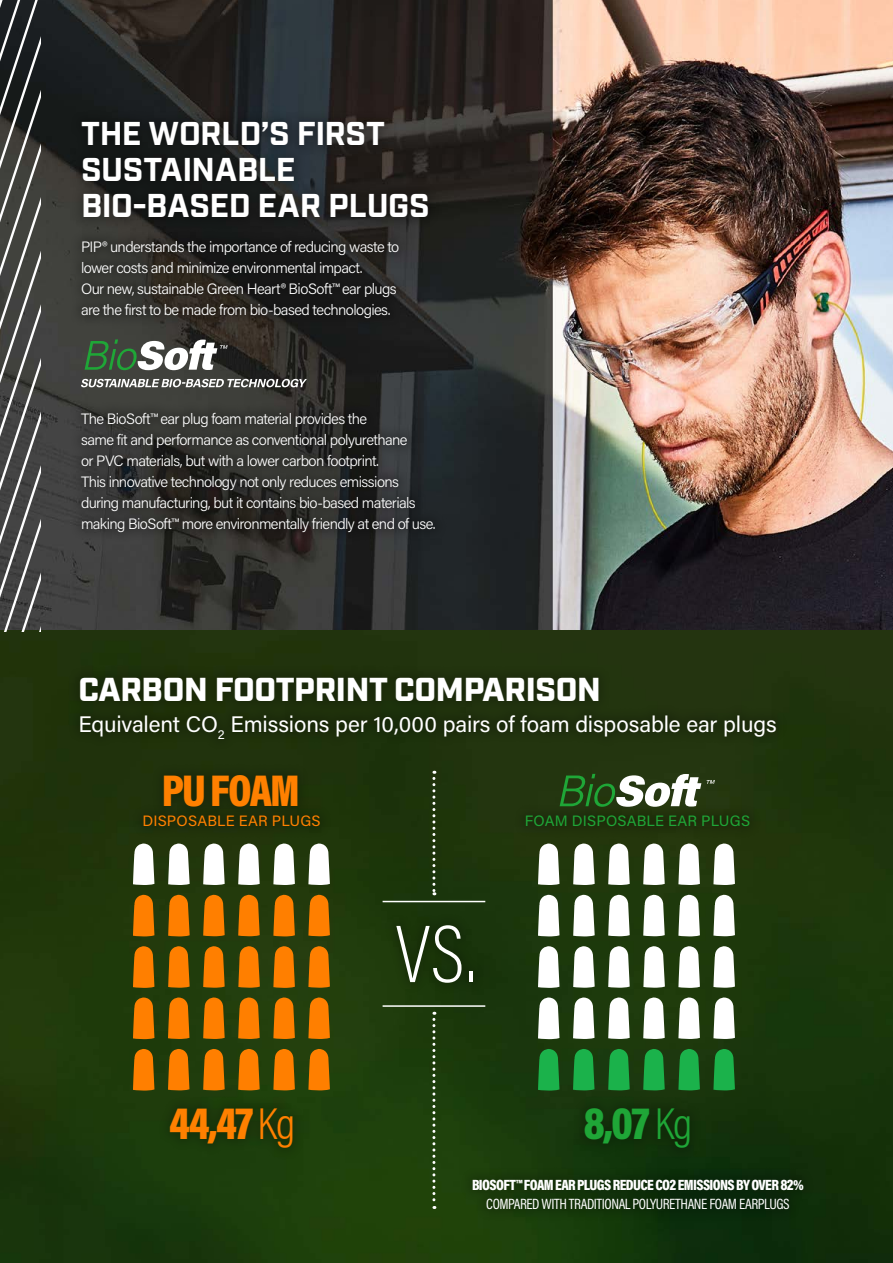
<style>
.page{position:relative;width:893px;height:1263px;background:#fff}
.page>*{position:absolute;margin:0;border:0;box-sizing:border-box;transform-origin:0 0}
.t1{font:200 82.5px "Acumin Pro Cond";color:#fff}
.t2{font:900 45px "Acumin Pro Cond";letter-spacing:-.04em;color:#ff8000}
.t3{font:900 45px "Acumin Pro Cond";color:#1fa637}
.t4{font:700 33px/36px "Industry";letter-spacing:-.01em;color:#fff}
.t5{font:900 33px "Industry";letter-spacing:-.01em;color:#fff}
.t6{font:22.5px "Acumin Pro";letter-spacing:-.005em;color:#fff}
.t7{font:300 15px/21px "Acumin Pro";letter-spacing:-.04em;color:#fff}
.t8{font:900 15px "Acumin Pro Cond";letter-spacing:-.04em;color:#fff}
.t9{font:15px "Acumin Pro Cond";letter-spacing:-.03em;color:#fff}
.t10{font:15px "Acumin Pro";letter-spacing:.01em;color:#1fa637}
.t11{font:15px "Acumin Pro";letter-spacing:.01em;color:#ff8000}
.s1{font-weight:300}
</style>
<div class="page">
<img style="left:0;top:0;width:893px;height:1263px">
<svg style="left:308px;top:843px;width:22px;height:42px"></svg>
<svg style="left:273px;top:843px;width:22px;height:42px"></svg>
<svg style="left:238px;top:843px;width:22px;height:42px"></svg>
<svg style="left:203px;top:843px;width:22px;height:42px"></svg>
<svg style="left:168px;top:843px;width:22px;height:42px"></svg>
<svg style="left:133px;top:843px;width:21px;height:42px"></svg>
<svg style="left:308px;top:895px;width:22px;height:41px"></svg>
<svg style="left:273px;top:895px;width:22px;height:41px"></svg>
<svg style="left:238px;top:895px;width:22px;height:41px"></svg>
<svg style="left:203px;top:895px;width:22px;height:41px"></svg>
<svg style="left:168px;top:895px;width:22px;height:41px"></svg>
<svg style="left:133px;top:895px;width:21px;height:41px"></svg>
<svg style="left:308px;top:946px;width:22px;height:42px"></svg>
<svg style="left:273px;top:946px;width:22px;height:42px"></svg>
<svg style="left:238px;top:946px;width:22px;height:42px"></svg>
<svg style="left:203px;top:946px;width:22px;height:42px"></svg>
<svg style="left:168px;top:946px;width:22px;height:42px"></svg>
<svg style="left:133px;top:946px;width:21px;height:42px"></svg>
<svg style="left:308px;top:997px;width:22px;height:42px"></svg>
<svg style="left:273px;top:997px;width:22px;height:42px"></svg>
<svg style="left:238px;top:997px;width:22px;height:42px"></svg>
<svg style="left:203px;top:997px;width:22px;height:42px"></svg>
<svg style="left:168px;top:997px;width:21px;height:42px"></svg>
<svg style="left:133px;top:997px;width:21px;height:42px"></svg>
<svg style="left:308px;top:1049px;width:22px;height:41px"></svg>
<svg style="left:273px;top:1049px;width:22px;height:41px"></svg>
<svg style="left:238px;top:1049px;width:22px;height:41px"></svg>
<svg style="left:203px;top:1049px;width:22px;height:41px"></svg>
<svg style="left:168px;top:1049px;width:21px;height:41px"></svg>
<svg style="left:133px;top:1049px;width:21px;height:41px"></svg>
<svg style="left:713px;top:843px;width:22px;height:42px"></svg>
<svg style="left:678px;top:843px;width:22px;height:42px"></svg>
<svg style="left:643px;top:843px;width:22px;height:42px"></svg>
<svg style="left:608px;top:843px;width:22px;height:42px"></svg>
<svg style="left:573px;top:843px;width:22px;height:42px"></svg>
<svg style="left:538px;top:843px;width:21px;height:42px"></svg>
<svg style="left:713px;top:895px;width:22px;height:41px"></svg>
<svg style="left:678px;top:895px;width:22px;height:41px"></svg>
<svg style="left:643px;top:895px;width:22px;height:41px"></svg>
<svg style="left:608px;top:895px;width:22px;height:41px"></svg>
<svg style="left:573px;top:895px;width:22px;height:41px"></svg>
<svg style="left:538px;top:895px;width:21px;height:41px"></svg>
<svg style="left:713px;top:946px;width:22px;height:42px"></svg>
<svg style="left:678px;top:946px;width:22px;height:42px"></svg>
<svg style="left:643px;top:946px;width:22px;height:42px"></svg>
<svg style="left:608px;top:946px;width:22px;height:42px"></svg>
<svg style="left:573px;top:946px;width:22px;height:42px"></svg>
<svg style="left:538px;top:946px;width:21px;height:42px"></svg>
<svg style="left:713px;top:997px;width:22px;height:42px"></svg>
<svg style="left:678px;top:997px;width:22px;height:42px"></svg>
<svg style="left:643px;top:997px;width:22px;height:42px"></svg>
<svg style="left:608px;top:997px;width:22px;height:42px"></svg>
<svg style="left:573px;top:997px;width:21px;height:42px"></svg>
<svg style="left:538px;top:997px;width:21px;height:42px"></svg>
<svg style="left:713px;top:1049px;width:22px;height:41px"></svg>
<svg style="left:678px;top:1049px;width:22px;height:41px"></svg>
<svg style="left:643px;top:1049px;width:22px;height:41px"></svg>
<svg style="left:608px;top:1049px;width:22px;height:41px"></svg>
<svg style="left:573px;top:1049px;width:21px;height:41px"></svg>
<svg style="left:538px;top:1049px;width:21px;height:41px"></svg>
<svg style="left:432px;top:771px;width:3px;height:124px"></svg>
<svg style="left:432px;top:1012px;width:3px;height:197px"></svg>
<hr style="left:383px;top:901px;width:102px;height:1px;background:#fff">
<hr style="left:383px;top:1005px;width:102px;height:2px;background:#fff">
<svg style="left:0;top:0;width:40px;height:631px;background:#545553"></svg>
<div style="left:67px;top:665px;width:722px;height:87px;background:#1e2f0c"></div>
<div style="left:157px;top:1095px;width:148px;height:67px;background:#1b3a0b"></div>
<div style="left:572px;top:1095px;width:130px;height:67px;background:#11300a"></div>
<div style="left:151px;top:762px;width:159px;height:58px;background:#1b2b0a"></div>
<div style="left:383px;top:912px;width:102px;height:84px;background:#19330a"></div>
<svg style="left:560px;top:774px;width:155px;height:28px"></svg>
<div style="left:459px;top:1166px;width:357px;height:57px;background:#000;opacity:.2"></div>
<div style="left:513px;top:802px;width:249px;height:38px;background:#21320b"></div>
<div style="left:131px;top:802px;width:202px;height:38px;background:#1d2e0a"></div>
<div style="left:68px;top:109px;width:380px;height:435px;background:#000;opacity:.25"></div>
<svg style="left:85px;top:339px;width:143px;height:31px"></svg>
<svg style="left:81px;top:379px;width:226px;height:8px"></svg>
<h3 class="t4" style="left:81px;top:117px;width:350px">THE WORLD’S FIRST<br>SUSTAINABLE<br>BIO-BASED EAR PLUGS</h3>
<p class="t7" style="left:81px;top:235px;width:320px">PIP® understands the importance of reducing waste to lower costs and minimize environmental impact.<br>Our new, sustainable Green Heart® BioSoft™ ear plugs are the first to be made from bio-based technologies.</p>
<p class="t7" style="left:81px;top:407px;width:356px">The BioSoft™ ear plug foam material provides the<br>same fit and performance as conventional polyurethane<br>or PVC materials, but with a lower carbon footprint.<br>This innovative technology not only reduces emissions during manufacturing, but it contains bio-based materials making BioSoft™ more environmentally friendly at end of use.</p>
<h3 class="t5" style="left:79px;top:670px;width:524px">CARBON FOOTPRINT COMPARISON</h3>
<h3 class="t6" style="left:78px;top:708px;width:700px">Equivalent CO<sub>2</sub> Emissions per 10,000 pairs of foam disposable ear plugs</h3>
<h2 class="t2" style="left:162px;top:761px;width:139px">PU FOAM</h2>
<p class="t11" style="left:142px;top:810px;width:180px">DISPOSABLE EAR PLUGS</p>
<p class="t10" style="left:525px;top:810px;width:227px">FOAM DISPOSABLE EAR PLUGS</p>
<h1 class="t1" style="left:395px;top:901px;width:82px">VS.</h1>
<h2 class="t2" style="left:169px;top:1094px;width:128px">44,47 <span class="s1">Kg</span></h2>
<h2 class="t3" style="left:583px;top:1094px;width:110px">8,07 <span class="s1">Kg</span></h2>
<p class="t8" style="left:472px;top:1175px;width:333px">BIOSOFT™ FOAM EAR PLUGS REDUCE CO2 EMISSIONS BY OVER 82%</p>
<p class="t9" style="left:486px;top:1194px;width:305px">COMPARED WITH TRADITIONAL POLYURETHANE FOAM EARPLUGS</p>
</div>
